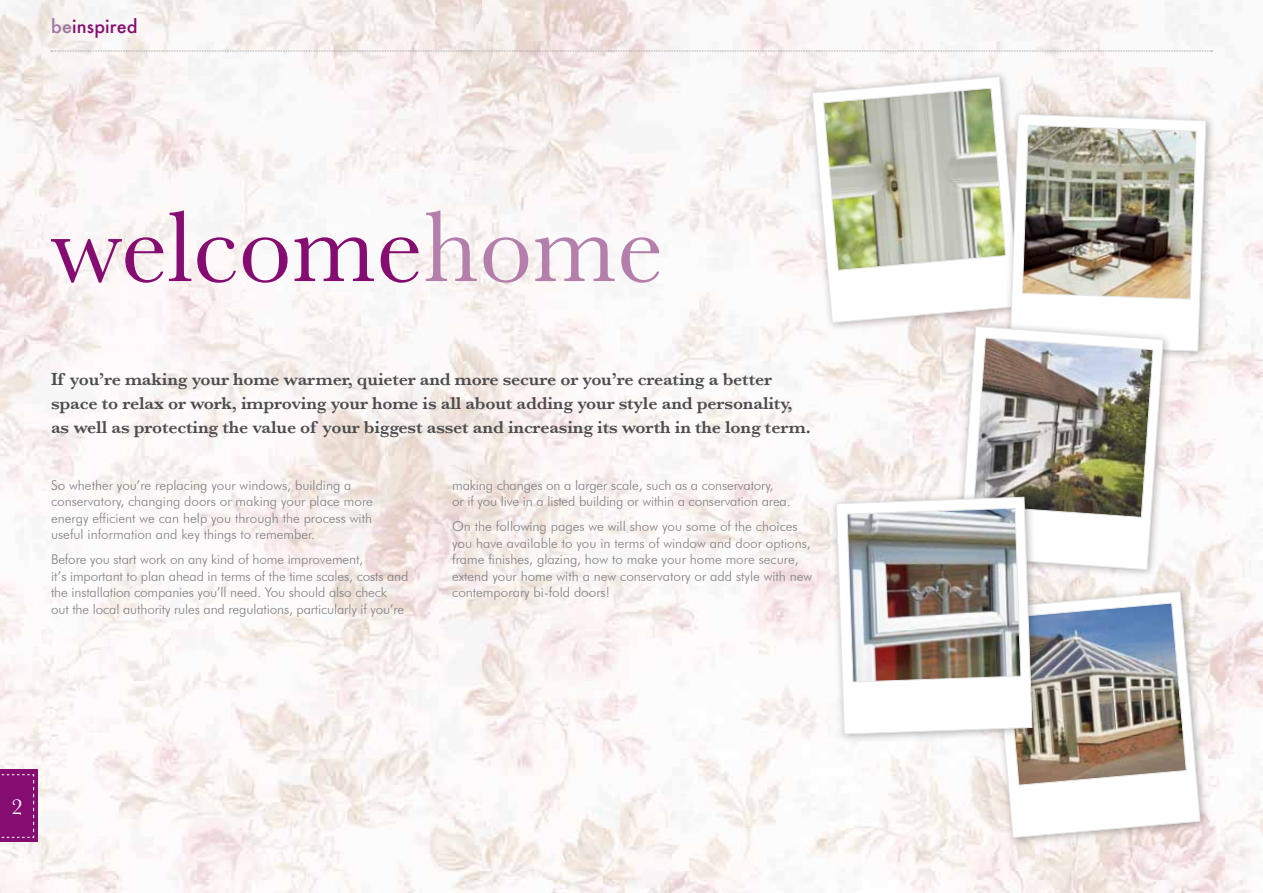
<style>
.page{position:relative;width:1263px;height:893px;background:#fff}
.page>*{position:absolute;margin:0;border:0;box-sizing:border-box;transform-origin:0 0}
.t1{font:105px "Baskerville";letter-spacing:.005em;color:#850c70}
.t2{font:22.5px "Baskerville";color:#fff}
.t3{font:600 18px/24px "Baskerville";letter-spacing:-.01em;color:#4d4d4f}
.t4{font:500 18px "Futura";letter-spacing:.01em;color:#850c70}
.t5{font:300 13.5px/16.5px "Futura BT";color:#807f83}
.s1{color:#9f76a0}
.s2{color:#b480ab}
</style>
<div class="page">
<img style="left:0;top:0;width:1263px;height:893px">
<div style="left:0;top:770px;width:37px;height:72px;background:#850c70"></div>
<svg style="left:1px;top:774px;width:33px;height:64px"></svg>
<div style="left:806px;top:70px;width:223px;height:262px;background:#000;opacity:.3"></div>
<svg style="left:811px;top:76px;width:209px;height:247px"></svg>
<img style="left:823px;top:87px;width:183px;height:184px">
<div style="left:1003px;top:108px;width:213px;height:253px;background:#000;opacity:.3"></div>
<svg style="left:1009px;top:114px;width:197px;height:238px"></svg>
<img style="left:1021px;top:125px;width:176px;height:175px">
<div style="left:986px;top:585px;width:224px;height:262px;background:#000;opacity:.3"></div>
<svg style="left:992px;top:591px;width:209px;height:247px"></svg>
<svg style="left:51px;top:51px;width:1161px;height:1px"></svg>
<div style="left:953px;top:320px;width:220px;height:259px;background:#000;opacity:.3"></div>
<svg style="left:959px;top:326px;width:205px;height:11px"></svg>
<div style="left:830px;top:491px;width:212px;height:253px;background:#000;opacity:.3"></div>
<svg style="left:835px;top:496px;width:11px;height:239px"></svg>
<img style="left:846px;top:337px;width:341px;height:449px">
<h3 class="t4" style="left:51px;top:14px;width:88px"><span class="s1">be</span>inspired</h3>
<h1 class="t1" style="left:51px;top:185px;width:614px">welcome<span class="s2">home</span></h1>
<p class="t3" style="left:51px;top:367px;width:761px">If you’re making your home warmer, quieter and more secure or you’re creating a better space to relax or work, improving your home is all about adding your style and personality, as well as protecting the value of your biggest asset and increasing its worth in the long term.</p>
<p class="t5" style="left:51px;top:476px;width:323px">So whether you’re replacing your windows, building a conservatory, changing doors or making your place more energy efficient we can help you through the process with useful information and key things to remember.</p>
<p class="t5" style="left:51px;top:551px;width:359px">Before you start work on any kind of home improvement,<br>it’s important to plan ahead in terms of the time scales, costs and the installation companies you’ll need. You should also check<br>out the local authority rules and regulations, particularly if you’re</p>
<p class="t5" style="left:452px;top:476px;width:340px">making changes on a larger scale, such as a conservatory,<br>or if you live in a listed building or within a conservation area.</p>
<p class="t5" style="left:452px;top:518px;width:362px">On the following pages we will show you some of the choices you have available to you in terms of window and door options, frame finishes, glazing, how to make your home more secure, extend your home with a new conservatory or add style with new contemporary bi-fold doors!</p>
<h2 class="t2" style="left:11px;top:793px;width:13px">2</h2>
</div>
